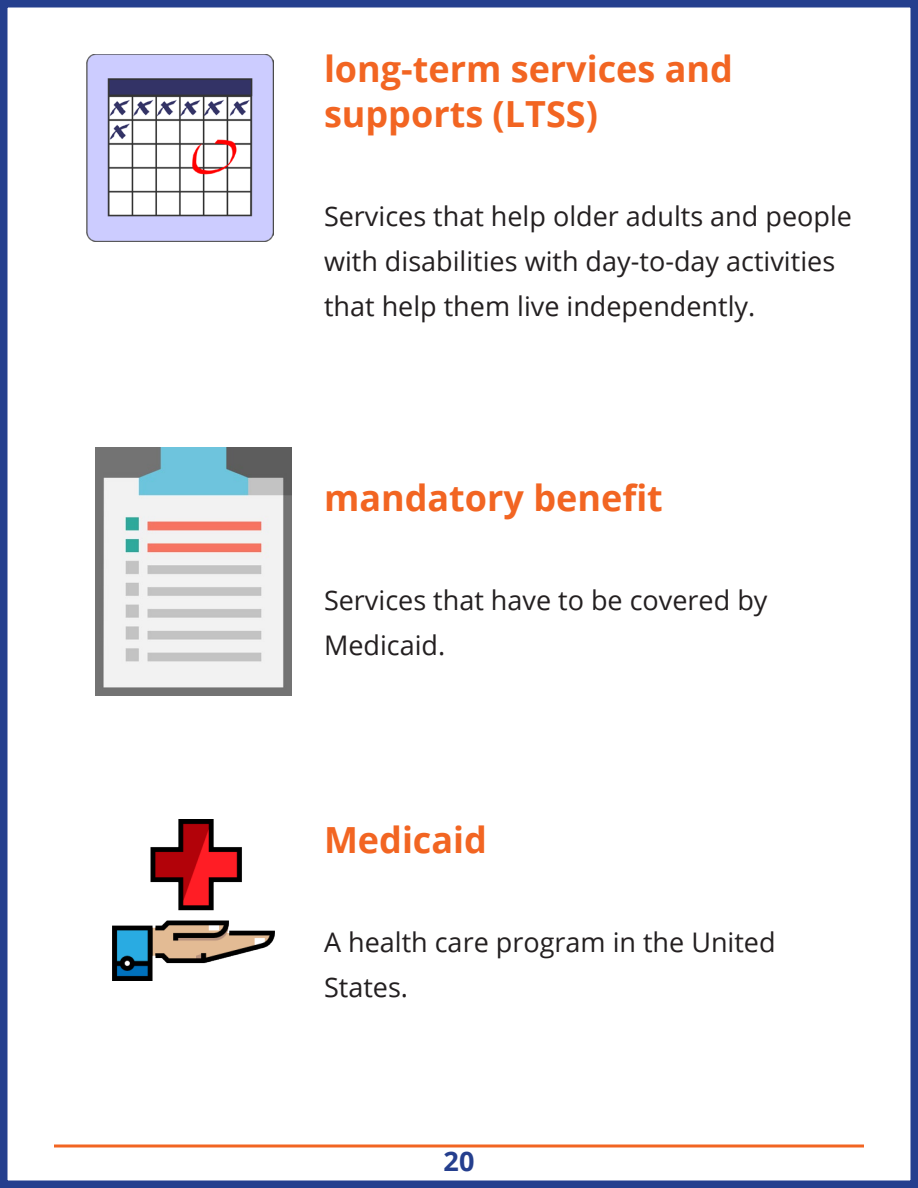
<style>
.page{position:relative;width:918px;height:1188px;background:#fff}
.page>*{position:absolute;margin:0;border:0;box-sizing:border-box;transform-origin:0 0}
.Header_Lv_2{font:700 36px/45px "Open Sans";color:#f26522}
.Body_Text__P{font:27px/45px "Open Sans";color:#231f20}
.t1{font:700 27px "Open Sans";color:#253f8e}
</style>
<div class="page">
<div style="left:0;top:0;width:918px;height:1188px;border:8px solid #253f8e"></div>
<svg style="left:54px;top:1144px;width:810px;height:4px;background:#f58b59"></svg>
<svg style="left:917px;top:0;width:1px;height:1188px"></svg>
<img style="left:86px;top:54px;width:188px;height:187px">
<img style="left:96px;top:448px;width:195px;height:248px">
<img style="left:112px;top:819px;width:162px;height:162px">
<p class="Header_Lv_2" style="left:324px;top:45px;width:410px">long-term services and supports (LTSS)</p>
<p class="Body_Text__P" style="left:324px;top:193px;width:530px">Services that help older adults and people with disabilities with day-to-day activities that help them live independently.</p>
<p class="Header_Lv_2" style="left:324px;top:474px;width:340px">mandatory benefit</p>
<p class="Body_Text__P" style="left:324px;top:577px;width:445px">Services that have to be covered by<br>Medicaid.</p>
<p class="Header_Lv_2" style="left:324px;top:816px;width:165px">Medicaid</p>
<p class="Body_Text__P" style="left:324px;top:919px;width:453px">A health care program in the United<br>States.</p>
<p class="t1" style="left:444px;top:1142px;width:32px">20</p>
</div>
